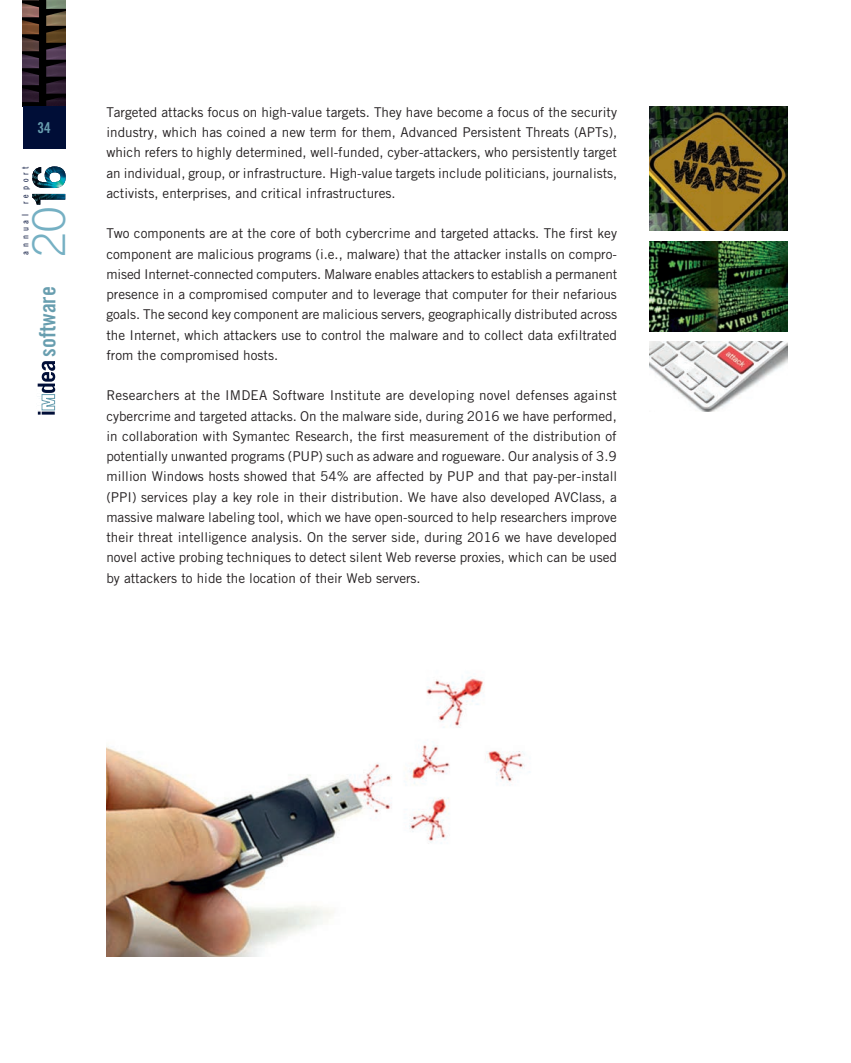
<style>
.page{position:relative;width:851px;height:1063px;background:#fff}
.page>*{position:absolute;margin:0;border:0;box-sizing:border-box;transform-origin:0 0}
.t1{font:300 45.15px "Trade Gothic";color:#75b0c3}
.t2{font:22.35px "Trade Gothic Bold Cond Twenty";color:#689eaf}
.t3{font:15px "Trade Gothic Bold Cond Twenty";color:#689eaf}
.t4{font:13.5px/20.2px "Trade Gothic";color:#231f20;text-align:justify}
.t5{font:9px "Trade Gothic Cond Eighteen";letter-spacing:.43em;color:#000e37}
</style>
<div class="page">
<img style="left:23px;top:0;width:42px;height:106px">
<div style="left:23px;top:106px;width:42px;height:43px;background:#000e37"></div>
<svg style="left:37px;top:361px;width:18px;height:54px"></svg>
<img style="left:32px;top:166px;width:34px;height:39px">
<img style="left:106px;top:676px;width:424px;height:281px">
<img style="left:649px;top:342px;width:138px;height:69px">
<img style="left:649px;top:106px;width:138px;height:124px">
<img style="left:649px;top:241px;width:138px;height:90px">
<p class="t3" style="left:37px;top:119px;width:15px">34</p>
<p class="t5" style="left:20px;top:255px;width:90px;rotate:-90deg">annual report</p>
<h1 class="t1" style="left:22px;top:257px;width:52px;rotate:-90deg">20</h1>
<h2 class="t2" style="left:34px;top:357px;width:72px;rotate:-90deg">software</h2>
<p class="t4" style="left:106px;top:102px;width:512px">Targeted attacks focus on high-value targets. They have become a focus of the security industry, which has coined a new term for them, Advanced Persistent Threats (APTs), which refers to highly determined, well-funded, cyber-attackers, who persistently target an individual, group, or infrastructure. High-value targets include politicians, journalists, activists, enterprises, and critical infrastructures.</p>
<p class="t4" style="left:106px;top:223px;width:512px">Two components are at the core of both cybercrime and targeted attacks. The first key component are malicious programs (i.e., malware) that the attacker installs on compro&shy;mised Internet-connected computers. Malware enables attackers to establish a permanent presence in a compromised computer and to leverage that computer for their nefarious goals. The second key component are malicious servers, geographically distributed across the Internet, which attackers use to control the malware and to collect data exfiltrated from the compromised hosts.</p>
<p class="t4" style="left:106px;top:385px;width:512px">Researchers at the IMDEA Software Institute are developing novel defenses against cybercrime and targeted attacks. On the malware side, during 2016 we have performed, in collaboration with Symantec Research, the first measurement of the distribution of potentially unwanted programs (PUP) such as adware and rogueware. Our analysis of 3.9 million Windows hosts showed that 54% are affected by PUP and that pay-per-install (PPI) services play a key role in their distribution. We have also developed AVClass, a massive malware labeling tool, which we have open-sourced to help researchers improve their threat intelligence analysis. On the server side, during 2016 we have developed novel active probing techniques to detect silent Web reverse proxies, which can be used by attackers to hide the location of their Web servers.</p>
</div>
